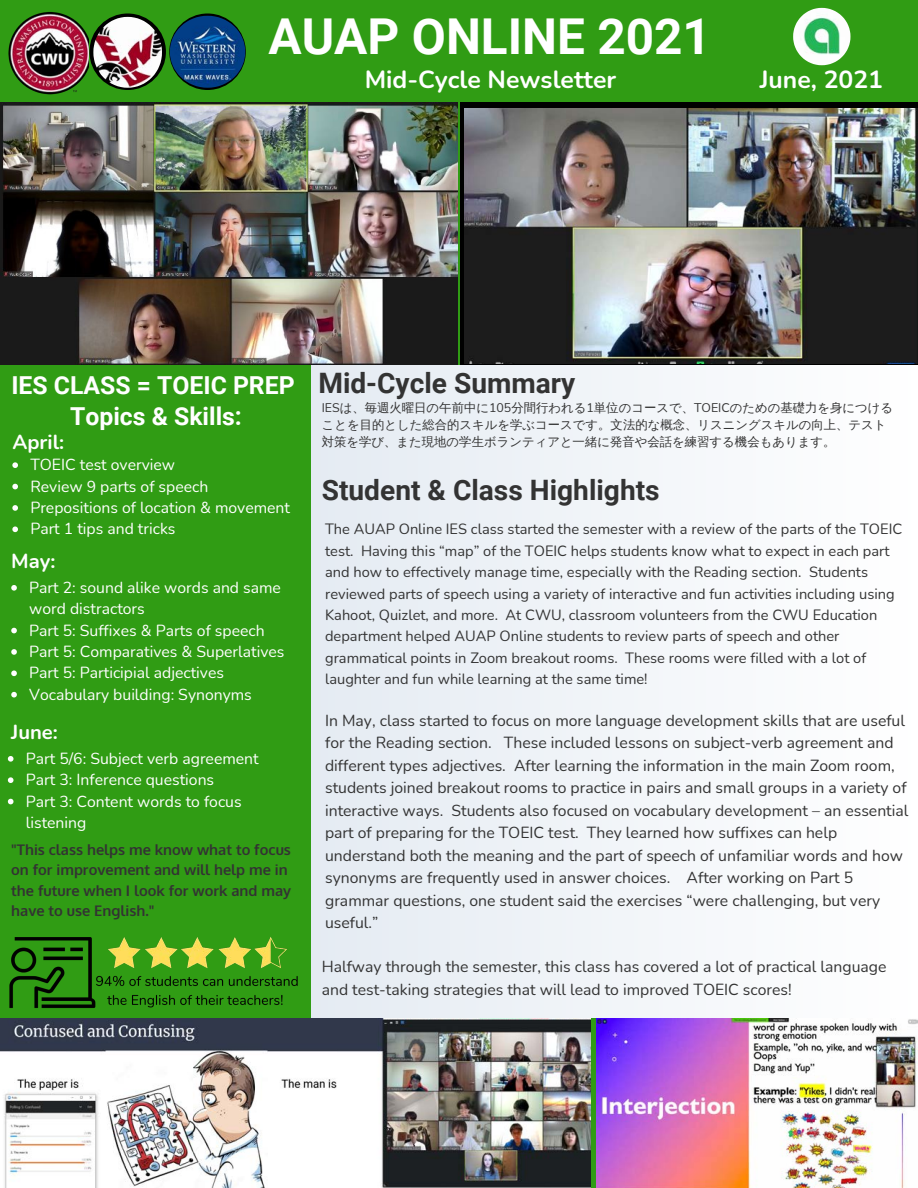
<style>
.page{position:relative;width:918px;height:1188px;background:#f2f5f9}
.page>*{position:absolute;margin:0;border:0;box-sizing:border-box;transform-origin:0 0}
.t1{font:700 49.5px "Roboto";color:#fff}
.t2{font:700 28.2px "Roboto";color:#333}
.t3{font:700 24.75px/31.5px "Roboto";color:#fff;text-align:center}
.t4{font:700 24.75px "Nunito";color:#fff}
.t5{font:700 20.25px "Nunito";color:#fff}
.t6{font:15.75px/22.5px "Nunito";color:#333}
.t7{font:15.75px/21.3px "Nunito";color:#fff}
.t8{font:14.7px/21.3px "Nunito";color:#333}
.t9{font:700 14.7px/20.2px "Oxygen";color:#333}
.t10{font:12.3px/16.8px "Wen Quan Yi Zen Hei";color:#333}
.s1{font-family:"Nunito"}
</style>
<div class="page">
<div style="left:0;top:0;width:918px;height:364px;background:#309c14"></div>
<div style="left:0;top:351px;width:311px;height:827px;background:#309c14"></div>
<img style="left:8px;top:12px;width:81px;height:82px">
<svg style="left:12px;top:462px;width:6px;height:6px"></svg>
<svg style="left:12px;top:484px;width:6px;height:5px"></svg>
<svg style="left:12px;top:505px;width:6px;height:6px"></svg>
<svg style="left:12px;top:526px;width:6px;height:6px"></svg>
<svg style="left:8px;top:756px;width:6px;height:6px"></svg>
<svg style="left:8px;top:777px;width:6px;height:6px"></svg>
<svg style="left:8px;top:799px;width:6px;height:5px"></svg>
<svg style="left:11px;top:585px;width:6px;height:6px"></svg>
<svg style="left:11px;top:628px;width:6px;height:5px"></svg>
<svg style="left:11px;top:649px;width:6px;height:6px"></svg>
<svg style="left:11px;top:670px;width:6px;height:6px"></svg>
<svg style="left:11px;top:692px;width:6px;height:6px"></svg>
<img style="left:793px;top:8px;width:57px;height:57px">
<div style="left:89px;top:14px;width:77px;height:76px;background:#000;border-radius:50%"></div>
<img style="left:93px;top:17px;width:69px;height:71px">
<img style="left:170px;top:16px;width:75px;height:72px">
<img style="left:0;top:102px;width:458px;height:262px">
<div style="left:460px;top:102px;width:458px;height:262px;background:#000"></div>
<img style="left:465px;top:108px;width:453px;height:255px">
<img style="left:0;top:1018px;width:591px;height:170px">
<img style="left:0;top:874px;width:342px;height:188px">
<img style="left:596px;top:1018px;width:322px;height:170px">
<h1 class="t1" style="left:268px;top:2px;width:444px">AUAP ONLINE 2021</h1>
<h3 class="t4" style="left:365px;top:62px;width:253px">Mid-Cycle Newsletter</h3>
<h3 class="t4" style="left:760px;top:62px;width:125px">June, 2021</h3>
<h3 class="t3" style="left:11px;top:368px;width:285px">IES CLASS = TOEIC PREP<br>Topics &amp; Skills:</h3>
<p class="t5" style="left:12px;top:428px;width:53px">April:</p>
<p class="t7" style="left:30px;top:454px;width:261px">TOEIC test overview<br>Review 9 parts of speech<br>Prepositions of location &amp; movement<br>Part 1 tips and tricks</p>
<p class="t5" style="left:11px;top:547px;width:46px">May:</p>
<p class="t7" style="left:29px;top:576px;width:257px">Part 2: sound alike words and same word distractors<br>Part 5: Suffixes &amp; Parts of speech<br>Part 5: Comparatives &amp; Superlatives<br>Part 5: Participial adjectives<br>Vocabulary building: Synonyms</p>
<p class="t5" style="left:11px;top:718px;width:48px">June:</p>
<p class="t7" style="left:26px;top:747px;width:234px">Part 5/6: Subject verb agreement<br>Part 3: Inference questions<br>Part 3: Content words to focus listening</p>
<p class="t9" style="left:11px;top:840px;width:281px">"This class helps me know what to focus on for improvement and will help me in the future when I look for work and may have to use English."</p>
<h2 class="t2" style="left:318px;top:363px;width:258px">Mid-Cycle Summary</h2>
<p class="t10" style="left:322px;top:399px;width:573px"><span class="s1">IES</span>は、毎週火曜日の午前中に<span class="s1">105</span>分間行われる<span class="s1">1</span>単位のコースで、<span class="s1">TOEIC</span>のための基礎力を身につけることを目的とした総合的スキルを学ぶコースです。文法的な概念、リスニングスキルの向上、テスト対策を学び、また現地の学生ボランティアと一緒に発音や会話を練習する機会もあります。</p>
<h2 class="t2" style="left:322px;top:470px;width:339px">Student &amp; Class Highlights</h2>
<p class="t8" style="left:325px;top:518px;width:579px">The AUAP Online IES class started the semester with a review of the parts of the TOEIC test. Having this “map” of the TOEIC helps students know what to expect in each part and how to effectively manage time, especially with the Reading section. Students reviewed parts of speech using a variety of interactive and fun activities including using Kahoot, Quizlet, and more. At CWU, classroom volunteers from the CWU Education department helped AUAP Online students to review parts of speech and other grammatical points in Zoom breakout rooms. These rooms were filled with a lot of laughter and fun while learning at the same time!</p>
<p class="t6" style="left:325px;top:708px;width:585px">In May, class started to focus on more language development skills that are useful for the Reading section. These included lessons on subject-verb agreement and different types adjectives. After learning the information in the main Zoom room, students joined breakout rooms to practice in pairs and small groups in a variety of interactive ways. Students also focused on vocabulary development – an essential part of preparing for the TOEIC test. They learned how suffixes can help understand both the meaning and the part of speech of unfamiliar words and how synonyms are frequently used in answer choices. After working on Part 5 grammar questions, one student said the exercises “were challenging, but very useful.”</p>
<p class="t6" style="left:322px;top:955px;width:566px">Halfway through the semester, this class has covered a lot of practical language and test-taking strategies that will lead to improved TOEIC scores!</p>
</div>
